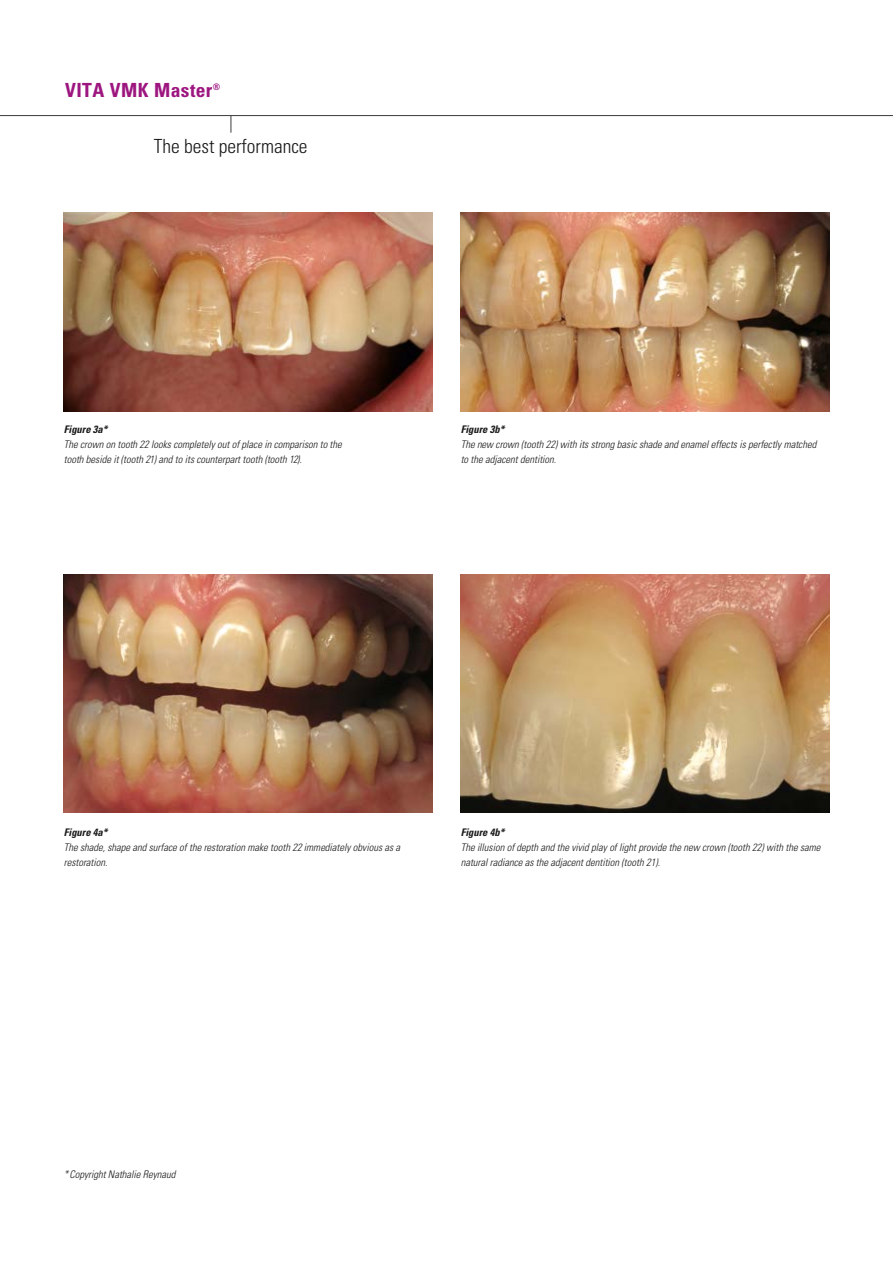
<style>
.page{position:relative;width:893px;height:1263px;background:#fff}
.page>*{position:absolute;margin:0;border:0;box-sizing:border-box;transform-origin:0 0}
.t1{font:300 condensed 19.5px "Univers LT";color:#1a1a1a}
.t2{font:700 condensed 19.5px "Univers";letter-spacing:.02em;color:#9d1680}
.t3{font:italic 300 condensed 10.5px/15.3px "Univers";color:#1a1a1a}
.t4{font:italic 700 condensed 10.5px "Univers";color:#1a1a1a}
</style>
<div class="page">
<hr style="left:0;top:115px;width:893px;height:1px;background:#3b3b3a">
<svg style="left:231px;top:116px;width:1px;height:17px"></svg>
<img style="left:461px;top:213px;width:368px;height:198px">
<img style="left:64px;top:213px;width:368px;height:198px">
<img style="left:461px;top:574px;width:368px;height:238px">
<img style="left:64px;top:574px;width:368px;height:238px">
<h1 class="t2" style="left:65px;top:78px;width:157px">VITA VMK Master<sup>®</sup></h1>
<h1 class="t1" style="left:154px;top:134px;width:155px">The best performance</h1>
<p class="t4" style="left:64px;top:423px;width:45px">Figure 3a*</p>
<p class="t3" style="left:64px;top:437px;width:280px">The crown on tooth 22 looks completely out of place in comparison to the tooth beside it (tooth 21) and to its counterpart tooth (tooth 12).</p>
<p class="t4" style="left:461px;top:423px;width:45px">Figure 3b*</p>
<p class="t3" style="left:461px;top:437px;width:357px">The new crown (tooth 22) with its strong basic shade and enamel effects is perfectly matched to the adjacent dentition.</p>
<p class="t4" style="left:64px;top:826px;width:45px">Figure 4a*</p>
<p class="t3" style="left:64px;top:840px;width:338px">The shade, shape and surface of the restoration make tooth 22 immediately obvious as a restoration.</p>
<p class="t4" style="left:461px;top:826px;width:45px">Figure 4b*</p>
<p class="t3" style="left:461px;top:840px;width:361px">The illusion of depth and the vivid play of light provide the new crown (tooth 22) with the same natural radiance as the adjacent dentition (tooth 21).</p>
<p class="t3" style="left:64px;top:1166px;width:113px">*Copyright Nathalie Reynaud</p>
</div>
